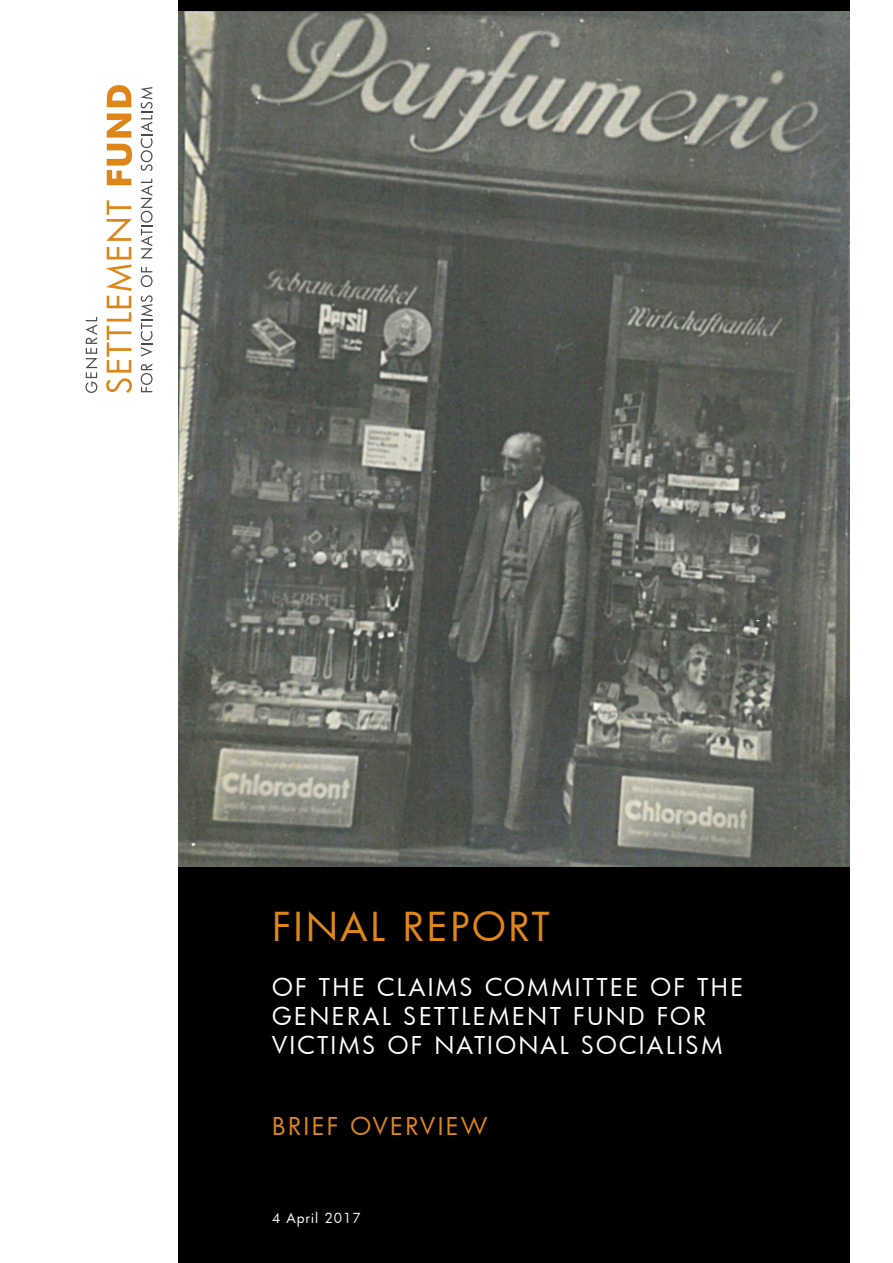
<style>
.page{position:relative;width:893px;height:1263px;background:#fff}
.page>*{position:absolute;margin:0;border:0;box-sizing:border-box;transform-origin:0 0}
.t1{font:39px "Futura";letter-spacing:.07em;color:#df8619}
.t2{font:24px/28.8px "Futura";letter-spacing:.1em;color:#fff}
.t3{font:24px "Futura";letter-spacing:.1em;color:#df8619}
.t4{font:13.5px "Futura";letter-spacing:.07em;color:#fff}
</style>
<div class="page">
<svg style="left:106px;top:247px;width:26px;height:146px"></svg>
<svg style="left:106px;top:200px;width:26px;height:41px"></svg>
<svg style="left:107px;top:144px;width:25px;height:41px"></svg>
<svg style="left:107px;top:114px;width:24px;height:24px"></svg>
<svg style="left:107px;top:85px;width:24px;height:22px"></svg>
<svg style="left:85px;top:317px;width:12px;height:76px"></svg>
<svg style="left:141px;top:364px;width:12px;height:28px"></svg>
<svg style="left:141px;top:295px;width:12px;height:62px"></svg>
<svg style="left:141px;top:267px;width:12px;height:20px"></svg>
<svg style="left:141px;top:179px;width:12px;height:79px"></svg>
<svg style="left:141px;top:87px;width:12px;height:84px"></svg>
<img style="left:179px;top:12px;width:671px;height:855px">
<div style="left:179px;top:867px;width:671px;height:396px;background:#000"></div>
<p class="t1" style="left:272px;top:900px;width:279px">FINAL REPORT</p>
<p class="t2" style="left:272px;top:973px;width:473px">OF THE CLAIMS COMMITTEE OF THE</p>
<p class="t2" style="left:272px;top:1001px;width:452px">GENERAL SETTLEMENT FUND FOR<br>VICTIMS OF NATIONAL SOCIALISM</p>
<p class="t3" style="left:272px;top:1110px;width:217px">BRIEF OVERVIEW</p>
<p class="t4" style="left:272px;top:1209px;width:90px">4 April 2017</p>
</div>
